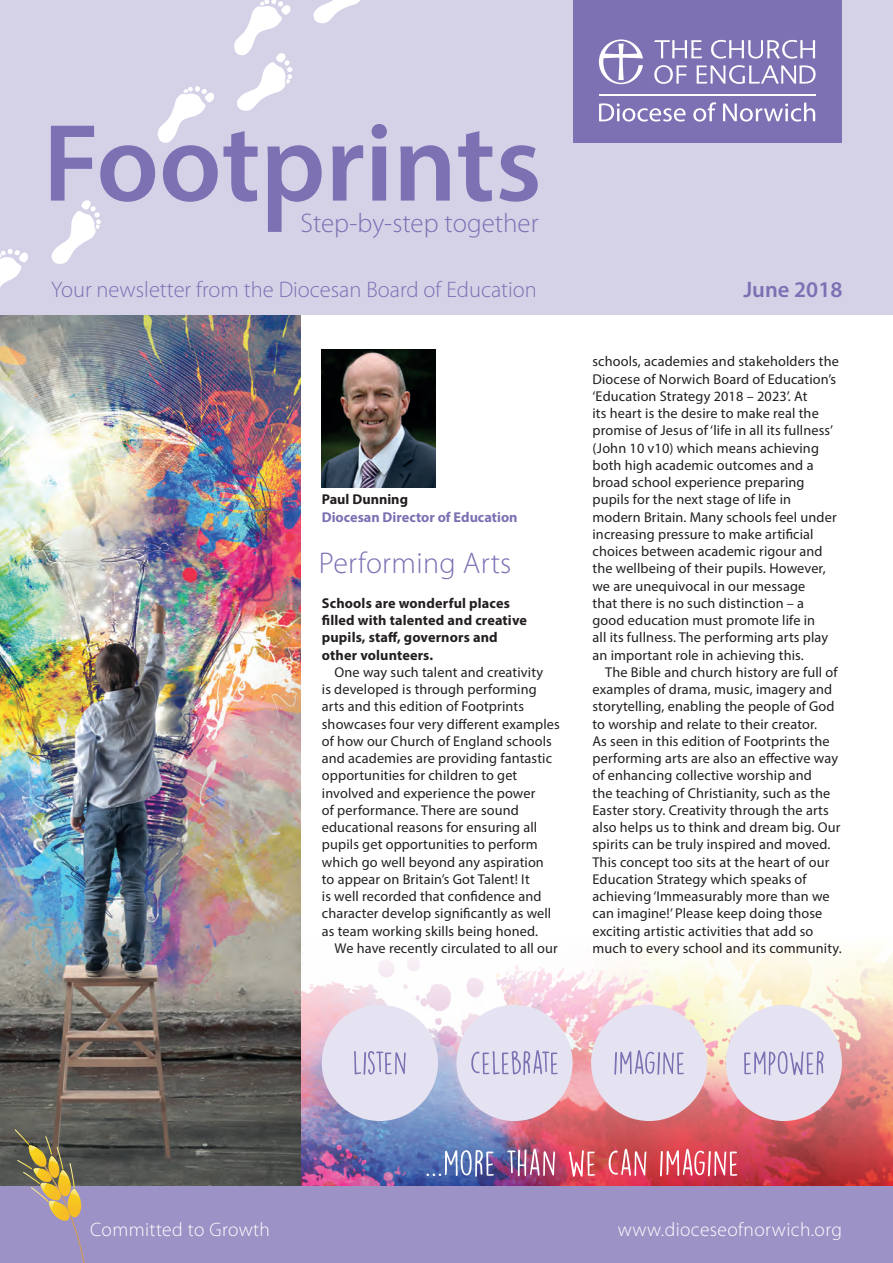
<style>
.page{position:relative;width:893px;height:1263px;background:#fff}
.page>*{position:absolute;margin:0;border:0;box-sizing:border-box;transform-origin:0 0}
.t1{font:300 30px "Myriad Pro";letter-spacing:.01em;color:#7d70b3}
.t2{font:300 27px "Myriad Pro";color:#7d70b3}
.t3{font:300 22.5px "Myriad Pro";color:#7d70b3}
.t4{font:600 22.5px "Myriad Pro";color:#7d70b3}
.t5{font:300 19.5px "Myriad Pro";letter-spacing:.02em;color:#fff}
.t6{font:14.25px/17.2px "Myriad Pro";letter-spacing:.01em;color:#231f20}
.t7{font:700 14.25px/17.2px "Myriad Pro";letter-spacing:.01em;color:#231f20}
.t8{font:700 14.25px "Myriad Pro";color:#7d70b3}
</style>
<div class="page">
<img style="left:300px;top:936px;width:593px;height:250px">
<svg style="left:426px;top:1150px;width:68px;height:27px;background:#7488bd"></svg>
<svg style="left:507px;top:1149px;width:48px;height:28px"></svg>
<svg style="left:569px;top:1150px;width:26px;height:27px"></svg>
<svg style="left:608px;top:1149px;width:38px;height:27px"></svg>
<svg style="left:660px;top:1149px;width:77px;height:28px"></svg>
<div style="left:322px;top:1005px;width:116px;height:116px;background:#e5e3f1;border-radius:50%"></div>
<div style="left:456px;top:1005px;width:117px;height:116px;background:#e5e3f1;border-radius:50%"></div>
<div style="left:591px;top:1005px;width:116px;height:116px;background:#e5e3f1;border-radius:50%"></div>
<div style="left:726px;top:1005px;width:116px;height:116px;background:#e5e3f1;border-radius:50%"></div>
<svg style="left:354px;top:1051px;width:52px;height:24px"></svg>
<svg style="left:471px;top:1050px;width:87px;height:25px"></svg>
<svg style="left:614px;top:1050px;width:70px;height:25px"></svg>
<svg style="left:744px;top:1051px;width:79px;height:24px"></svg>
<img style="left:0;top:315px;width:300px;height:871px">
<div style="left:0;top:1186px;width:893px;height:77px;background:#9d92c6"></div>
<div style="left:0;top:0;width:893px;height:315px;background:#d5d2e8"></div>
<div style="left:573px;top:0;width:268px;height:142px;background:#7d70b3"></div>
<svg style="left:599px;top:39px;width:44px;height:45px"></svg>
<svg style="left:654px;top:40px;width:48px;height:18px"></svg>
<svg style="left:711px;top:40px;width:104px;height:19px"></svg>
<svg style="left:654px;top:65px;width:32px;height:19px"></svg>
<svg style="left:697px;top:65px;width:119px;height:19px"></svg>
<svg style="left:599px;top:103px;width:86px;height:19px"></svg>
<svg style="left:693px;top:102px;width:23px;height:20px"></svg>
<svg style="left:723px;top:103px;width:92px;height:19px"></svg>
<hr style="left:599px;top:94px;width:216px;height:2px;background:#fff">
<svg style="left:15px;top:1129px;width:74px;height:134px"></svg>
<img style="left:322px;top:349px;width:113px;height:138px">
<svg style="left:0;top:331px;width:11px;height:5px"></svg>
<svg style="left:0;top:249px;width:28px;height:38px"></svg>
<svg style="left:52px;top:232px;width:44px;height:32px"></svg>
<svg style="left:51px;top:124px;width:487px;height:108px"></svg>
<svg style="left:143px;top:165px;width:41px;height:17px"></svg>
<svg style="left:158px;top:0;width:134px;height:143px"></svg>
<svg style="left:313px;top:0;width:47px;height:23px"></svg>
<p class="t2" style="left:300px;top:207px;width:240px">Step-by-step together</p>
<p class="t3" style="left:51px;top:276px;width:487px">Your newsletter from the Diocesan Board of Education</p>
<p class="t7" style="left:322px;top:490px;width:88px">Paul Dunning</p>
<p class="t8" style="left:322px;top:507px;width:197px">Diocesan Director of Education</p>
<p class="t1" style="left:319px;top:545px;width:194px">Performing Arts</p>
<p class="t7" style="left:322px;top:594px;width:207px">Schools are wonderful places filled with talented and creative pupils, staff, governors and other volunteers.</p>
<p class="t6" style="left:322px;top:663px;width:239px;text-indent:13px">One way such talent and creativity<br>is developed is through performing arts and this edition of Footprints showcases four very different examples of how our Church of England schools and academies are providing fantastic opportunities for children to get involved and experience the power<br>of performance. There are sound educational reasons for ensuring all pupils get opportunities to perform which go well beyond any aspiration to appear on Britain’s Got Talent! It<br>is well recorded that confidence and character develop significantly as well as team working skills being honed.</p>
<p class="t6" style="left:335px;top:939px;width:225px">We have recently circulated to all our</p>
<p class="t4" style="left:743px;top:275px;width:101px">June 2018</p>
<p class="t6" style="left:592px;top:353px;width:248px">schools, academies and stakeholders the Diocese of Norwich Board of Education’s ‘Education Strategy 2018 – 2023’. At<br>its heart is the desire to make real the promise of Jesus of ‘life in all its fullness’ (John 10 v10) which means achieving both high academic outcomes and a broad school experience preparing pupils for the next stage of life in modern Britain. Many schools feel under increasing pressure to make artificial choices between academic rigour and the wellbeing of their pupils. However, we are unequivocal in our message<br>that there is no such distinction – a good education must promote life in<br>all its fullness. The performing arts play an important role in achieving this.</p>
<p class="t6" style="left:592px;top:663px;width:251px;text-indent:13px">The Bible and church history are full of examples of drama, music, imagery and storytelling, enabling the people of God to worship and relate to their creator.<br>As seen in this edition of Footprints the performing arts are also an effective way of enhancing collective worship and<br>the teaching of Christianity, such as the Easter story. Creativity through the arts also helps us to think and dream big. Our spirits can be truly inspired and moved.<br>This concept too sits at the heart of our Education Strategy which speaks of achieving ‘Immeasurably more than we can imagine!’ Please keep doing those exciting artistic activities that add so much to every school and its community.</p>
<p class="t5" style="left:90px;top:1218px;width:181px">Committed to Growth</p>
<p class="t5" style="left:618px;top:1218px;width:226px">www.dioceseofnorwich.org</p>
</div>
